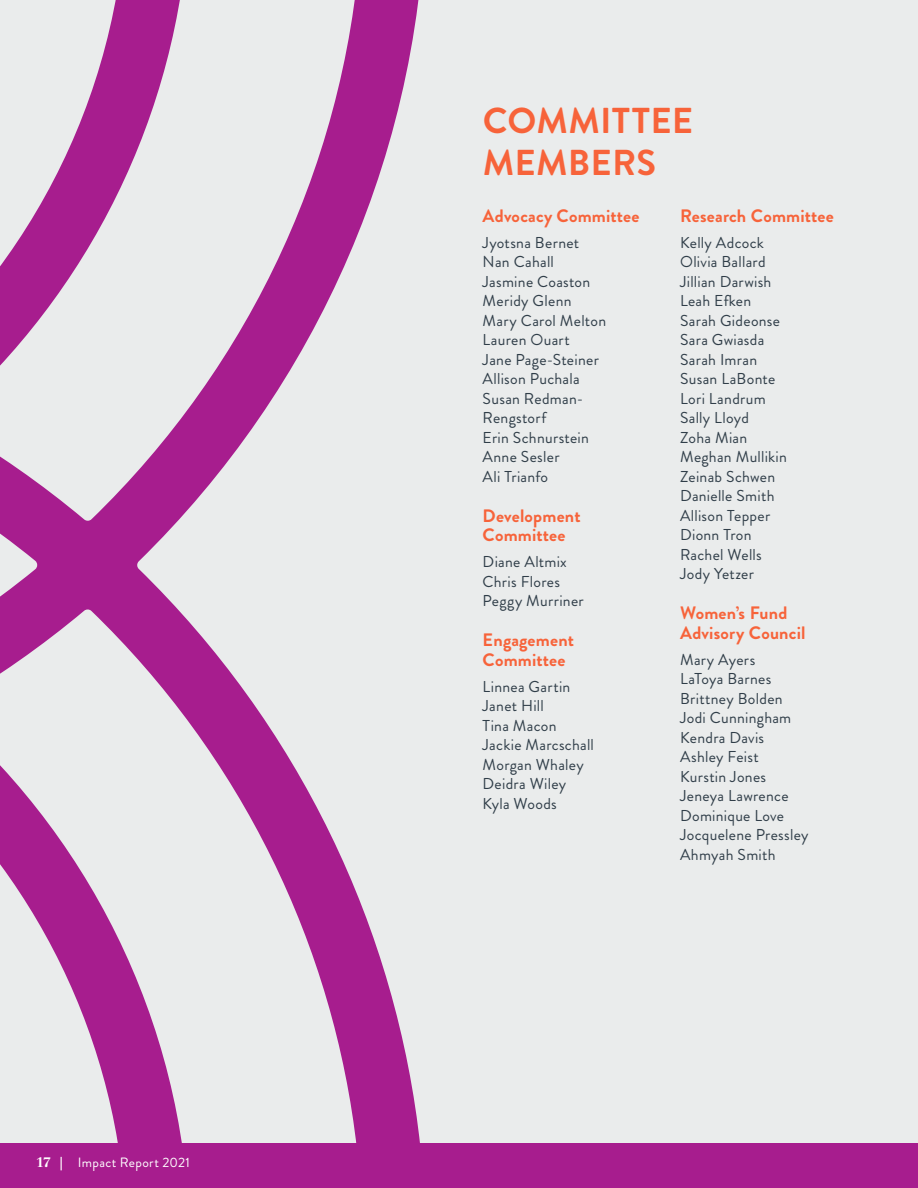
<style>
.page{position:relative;width:918px;height:1188px;background:#fff}
.page>*{position:absolute;margin:0;border:0;box-sizing:border-box;transform-origin:0 0}
.t1{font:700 36px/42px "Brandon Text";letter-spacing:.015em;color:#f7633a}
.t2{font:700 18px/19.5px "Brandon Grotesque";letter-spacing:.01em;color:#f7633a}
.Body_Copy{font:15.75px/19.5px "Brandon Grotesque";letter-spacing:.02em;color:#303e49}
.t3{font:13.5px "Brandon Grotesque";letter-spacing:.025em;color:#fff}
.s1{font-family:"Centennial LT Std";font-weight:700}
</style>
<div class="page">
<div style="left:0;top:1142px;width:918px;height:46px;background:#a71d8e"></div>
<div style="left:0;top:0;width:918px;height:1142px;background:#eaecec"></div>
<svg style="left:0;top:0;width:426px;height:1143px"></svg>
<p class="t3" style="left:36px;top:1153px;width:155px"><span class="s1">17 |</span> Impact Report 2021</p>
<h1 class="t1" style="left:483px;top:99px;width:212px">COMMITTEE<br>MEMBERS</h1>
<h3 class="t2" style="left:483px;top:206px;width:158px">Advocacy Committee</h3>
<p class="Body_Copy" style="left:483px;top:233px;width:125px">Jyotsna Bernet<br>Nan Cahall<br>Jasmine Coaston<br>Meridy Glenn<br>Mary Carol Melton<br>Lauren Ouart<br>Jane Page-Steiner<br>Allison Puchala<br>Susan Redman-<br>Rengstorf<br>Erin Schnurstein<br>Anne Sesler<br>Ali Trianfo</p>
<h3 class="t2" style="left:483px;top:506px;width:99px">Development<br>Committee</h3>
<p class="Body_Copy" style="left:483px;top:553px;width:103px">Diane Altmix<br>Chris Flores<br>Peggy Murriner</p>
<h3 class="t2" style="left:483px;top:631px;width:93px">Engagement<br>Committee</h3>
<p class="Body_Copy" style="left:483px;top:677px;width:113px">Linnea Gartin<br>Janet Hill<br>Tina Macon<br>Jackie Marcschall<br>Morgan Whaley<br>Deidra Wiley<br>Kyla Woods</p>
<h3 class="t2" style="left:680px;top:206px;width:155px">Research Committee</h3>
<p class="Body_Copy" style="left:680px;top:233px;width:108px">Kelly Adcock<br>Olivia Ballard<br>Jillian Darwish<br>Leah Efken<br>Sarah Gideonse<br>Sara Gwiasda<br>Sarah Imran<br>Susan LaBonte<br>Lori Landrum<br>Sally Lloyd<br>Zoha Mian<br>Meghan Mullikin<br>Zeinab Schwen<br>Danielle Smith<br>Allison Tepper<br>Dionn Tron<br>Rachel Wells<br>Jody Yetzer</p>
<h3 class="t2" style="left:680px;top:604px;width:127px">Women’s Fund<br>Advisory Council</h3>
<p class="Body_Copy" style="left:680px;top:650px;width:130px">Mary Ayers<br>LaToya Barnes<br>Brittney Bolden<br>Jodi Cunningham<br>Kendra Davis<br>Ashley Feist<br>Kurstin Jones<br>Jeneya Lawrence<br>Dominique Love<br>Jocquelene Pressley<br>Ahmyah Smith</p>
</div>
